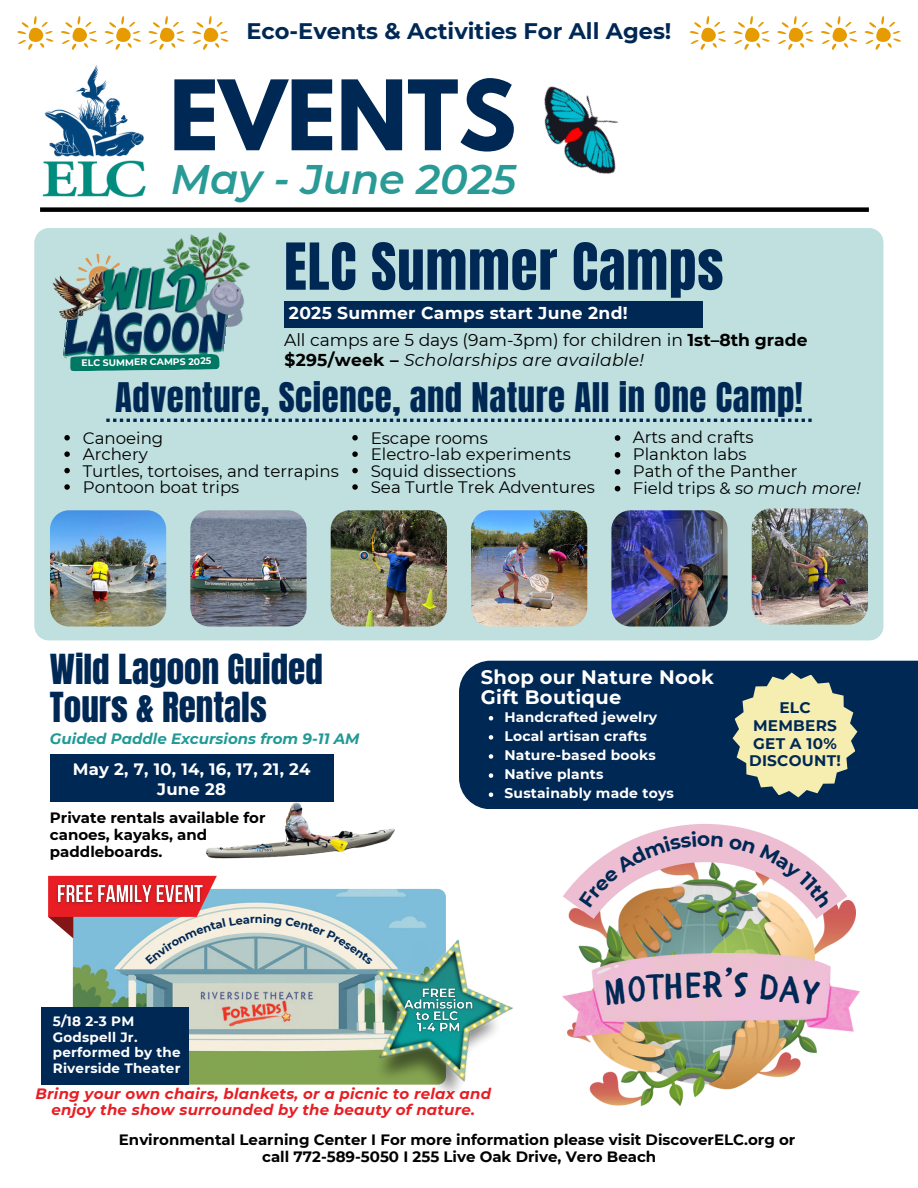
<style>
.page{position:relative;width:918px;height:1188px;background:#fff}
.page>*{position:absolute;margin:0;border:0;box-sizing:border-box;transform-origin:0 0}
.t1{font:700 85.95px "League Spartan";color:#002854}
.t2{font:55.05px "Anton";letter-spacing:.015em;color:#002854}
.t3{font:italic 600 41.25px "Montserrat";color:#299a96}
.t4{font:36px "CHILDRENONE";color:#002854}
.t5{font:35.25px/38.2px "Anton";color:#002854}
.t6{font:34.8px "Anton";letter-spacing:.015em;color:#002854}
.t7{font:700 22.5px "Montserrat";color:#002854}
.t8{font:700 19.5px/20.9px "Montserrat";letter-spacing:.015em;color:#fff}
.t9{font:17.1px "Montserrat";color:#000}
.t10{font:italic 17.1px "Montserrat";letter-spacing:.015em;color:#000}
.t11{font:700 17.1px "Montserrat";letter-spacing:.015em;color:#fff}
.t12{font:16.65px/16.4px "Montserrat";color:#000}
.t13{font:700 16.5px/20.2px "Montserrat";letter-spacing:.015em;color:#fff;text-align:center}
.t14{font:700 15.3px/17.7px "Montserrat";letter-spacing:.015em;color:#002854;text-align:center}
.t15{font:700 15px/16.8px "Montserrat";color:#000}
.t16{font:italic 700 15px/15.8px "Montserrat";letter-spacing:.015em;color:#e81e24;text-align:center}
.t17{font:italic 700 15px "Montserrat";color:#219a96}
.t18{font:700 13.95px/19.2px "Montserrat";letter-spacing:.015em;color:#fff}
.t19{font:700 13.5px/15.8px "Montserrat";letter-spacing:.015em;color:#fff}
.t20{font:700 11.4px "Montserrat";color:#002854}
.t21{font:700 9.3px "Montserrat";color:#fff}
.s1{font-weight:700;font-style:normal}
.s2{font-weight:700}
.s3{font-style:italic}
</style>
<div class="page">
<div style="left:459px;top:661px;width:459px;height:148px;background:#002854"></div>
<svg style="left:733px;top:673px;width:124px;height:124px"></svg>
<svg style="left:489px;top:716px;width:4px;height:4px"></svg>
<svg style="left:489px;top:735px;width:4px;height:5px"></svg>
<svg style="left:489px;top:754px;width:4px;height:5px"></svg>
<svg style="left:489px;top:773px;width:4px;height:5px"></svg>
<svg style="left:489px;top:792px;width:4px;height:5px"></svg>
<div style="left:35px;top:228px;width:848px;height:412px;background:#bfe0df"></div>
<img style="left:158px;top:228px;width:101px;height:77px">
<svg style="left:76px;top:253px;width:48px;height:15px"></svg>
<img style="left:98px;top:255px;width:111px;height:37px">
<img style="left:63px;top:292px;width:165px;height:84px">
<svg style="left:70px;top:354px;width:149px;height:17px;background:#158370"></svg>
<img style="left:191px;top:273px;width:66px;height:66px">
<img style="left:49px;top:268px;width:65px;height:65px">
<div style="left:284px;top:301px;width:419px;height:26px;background:#002854"></div>
<img style="left:42px;top:65px;width:104px;height:133px">
<div style="left:40px;top:207px;width:829px;height:5px;background:#000"></div>
<img style="left:488px;top:86px;width:172px;height:145px">
<svg style="left:690px;top:16px;width:211px;height:34px"></svg>
<svg style="left:17px;top:16px;width:211px;height:34px"></svg>
<img style="left:50px;top:510px;width:116px;height:117px">
<img style="left:190px;top:510px;width:117px;height:117px">
<img style="left:331px;top:510px;width:116px;height:117px">
<img style="left:471px;top:510px;width:116px;height:117px">
<img style="left:611px;top:510px;width:117px;height:117px">
<img style="left:752px;top:508px;width:116px;height:117px">
<svg style="left:106px;top:419px;width:706px;height:3px;background:#5f8499"></svg>
<img style="left:569px;top:900px;width:286px;height:205px">
<img style="left:563px;top:954px;width:297px;height:83px">
<div style="left:50px;top:754px;width:283px;height:48px;background:#002854"></div>
<img style="left:205px;top:795px;width:190px;height:64px">
<img style="left:73px;top:889px;width:373px;height:196px;border-radius:8px">
<img style="left:194px;top:987px;width:124px;height:41px">
<img style="left:347px;top:921px;width:166px;height:173px">
<img style="left:400px;top:985px;width:77px;height:50px">
<svg style="left:64px;top:435px;width:6px;height:6px"></svg>
<svg style="left:64px;top:451px;width:6px;height:6px"></svg>
<svg style="left:64px;top:468px;width:6px;height:5px"></svg>
<svg style="left:64px;top:484px;width:6px;height:6px"></svg>
<svg style="left:352px;top:435px;width:6px;height:6px"></svg>
<svg style="left:352px;top:451px;width:6px;height:6px"></svg>
<svg style="left:352px;top:468px;width:6px;height:5px"></svg>
<svg style="left:352px;top:484px;width:6px;height:6px"></svg>
<svg style="left:615px;top:435px;width:5px;height:6px"></svg>
<svg style="left:615px;top:452px;width:5px;height:6px"></svg>
<svg style="left:615px;top:469px;width:5px;height:6px"></svg>
<svg style="left:615px;top:486px;width:5px;height:5px"></svg>
<div style="left:41px;top:1007px;width:147px;height:78px;background:#002854"></div>
<div style="left:604px;top:971px;width:97px;height:35px;background:#edc0d1"></div>
<svg style="left:725px;top:967px;width:23px;height:31px"></svg>
<div style="left:760px;top:973px;width:60px;height:33px;background:#efbfd7"></div>
<svg style="left:563px;top:824px;width:284px;height:95px"></svg>
<svg style="left:48px;top:876px;width:207px;height:89px;background:#c99fa4"></svg>
<svg style="left:263px;top:914px;width:110px;height:51px;background:#ccd8d3"></svg>
<h3 class="t7" style="left:246px;top:15px;width:426px">Eco-Events &amp; Activities For All Ages!</h3>
<h1 class="t1" style="left:169px;top:48px;width:349px">EVENTS</h1>
<h3 class="t3" style="left:171px;top:150px;width:347px">May - June 2025</h3>
<p class="t21" style="left:81px;top:356px;width:132px;rotate:-1deg">ELC SUMMER CAMPS 2025</p>
<h2 class="t2" style="left:284px;top:239px;width:441px">ELC Summer Camps</h2>
<p class="t11" style="left:289px;top:300px;width:340px">2025 Summer Camps start June 2nd!</p>
<p class="t10" style="left:284px;top:348px;width:361px"><span class="s1">$295/week –</span> Scholarships are available!</p>
<p class="t9" style="left:284px;top:328px;width:525px">All camps are 5 days (9am-3pm) for children in <span class="s2">1st–8th grade</span></p>
<h3 class="t6" style="left:115px;top:380px;width:689px">Adventure, Science, and Nature All in One Camp!</h3>
<p class="t12" style="left:83px;top:429px;width:258px">Canoeing<br>Archery<br>Turtles, tortoises, and terrapins<br>Pontoon boat trips</p>
<p class="t12" style="left:371px;top:429px;width:226px">Escape rooms<br>Electro-lab experiments<br>Squid dissections<br>Sea Turtle Trek Adventures</p>
<p class="t12" style="left:633px;top:428px;width:229px;line-height:16.8px">Arts and crafts<br>Plankton labs<br>Path of the Panther<br>Field trips &amp; <span class="s3">so much more!</span></p>
<h3 class="t5" style="left:50px;top:653px;width:274px">Wild Lagoon Guided<br>Tours &amp; Rentals</h3>
<p class="t17" style="left:50px;top:728px;width:311px">Guided Paddle Excursions from 9-11 AM</p>
<p class="t13" style="left:73px;top:758px;width:239px">May 2, 7, 10, 14, 16, 17, 21, 24<br>June 28</p>
<p class="t15" style="left:50px;top:809px;width:217px">Private rentals available for canoes, kayaks, and paddleboards.</p>
<p class="t19" style="left:53px;top:1013px;width:129px">5/18 2-3 PM<br>Godspell Jr. performed by the<br>Riverside Theater</p>
<p class="t20" style="left:255px;top:911px;width:9px">n</p>
<p class="t8" style="left:481px;top:665px;width:235px">Shop our Nature Nook<br>Gift Boutique</p>
<p class="t18" style="left:504px;top:706px;width:171px">Handcrafted jewelry<br>Local artisan crafts<br>Nature-based books<br>Native plants<br>Sustainably made toys</p>
<h3 class="t4" style="left:704px;top:953px;width:19px">r</h3>
<p class="t16" style="left:36px;top:1085px;width:457px">Bring your own chairs, blankets, or a picnic to relax and enjoy the show surrounded by the beauty of nature.</p>
<p class="t14" style="left:749px;top:698px;width:93px">ELC<br>MEMBERS<br>GET A 10%<br>DISCOUNT!</p>
<p class="t15" style="left:119px;top:1131px;width:678px;text-align:center">Environmental Learning Center I For more information please visit DiscoverELC.org or call 772-589-5050 I 255 Live Oak Drive, Vero Beach</p>
</div>
